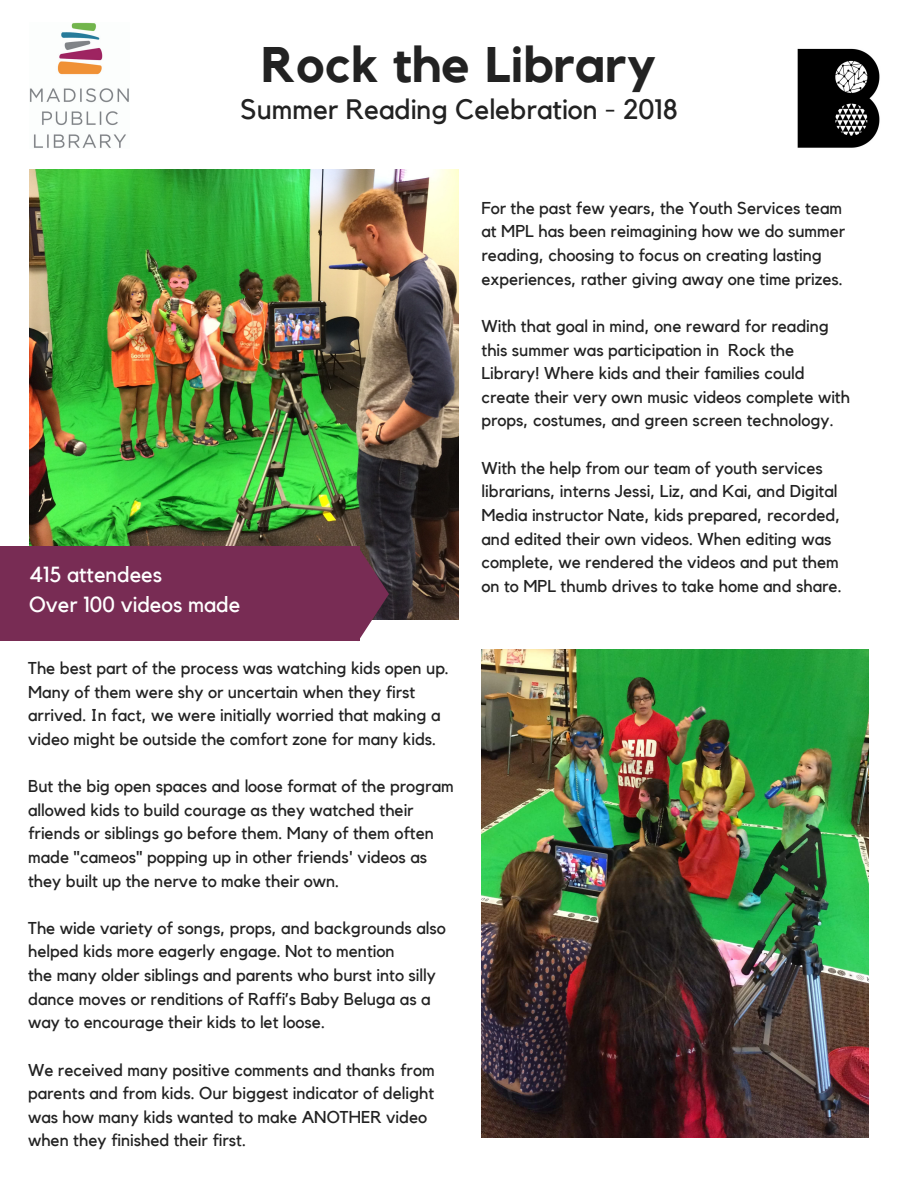
<style>
.page{position:relative;width:918px;height:1188px;background:#fff}
.page>*{position:absolute;margin:0;border:0;box-sizing:border-box;transform-origin:0 0}
.t1{font:700 49.8px "Kollektif";letter-spacing:.01em;color:#222}
.t2{font:28.05px "Kollektif";color:#222}
.t3{font:21.75px/30.3px "Kollektif";color:#fff}
.t4{font:17.1px/23.7px "Kollektif";color:#222}
</style>
<div class="page">
<img style="left:29px;top:170px;width:430px;height:450px">
<div style="left:0;top:547px;width:360px;height:94px;background:#782c54"></div>
<svg style="left:360px;top:547px;width:29px;height:92px"></svg>
<img style="left:482px;top:649px;width:386px;height:488px">
<img style="left:29px;top:22px;width:100px;height:126px">
<img style="left:797px;top:48px;width:83px;height:100px">
<h1 class="t1" style="left:261px;top:42px;width:396px">Rock the Library</h1>
<h2 class="t2" style="left:241px;top:97px;width:438px">Summer Reading Celebration - 2018</h2>
<p class="t3" style="left:29px;top:560px;width:213px">415 attendees<br>Over 100 videos made</p>
<p class="t4" style="left:28px;top:657px;width:422px">The best part of the process was watching kids open up.<br>Many of them were shy or uncertain when they first arrived. In fact, we were initially worried that making a video might be outside the comfort zone for many kids.</p>
<p class="t4" style="left:28px;top:775px;width:427px">But the big open spaces and loose format of the program allowed kids to build courage as they watched their friends or siblings go before them. Many of them often made "cameos" popping up in other friends' videos as they built up the nerve to make their own.</p>
<p class="t4" style="left:28px;top:917px;width:419px">The wide variety of songs, props, and backgrounds also helped kids more eagerly engage. Not to mention<br>the many older siblings and parents who burst into silly dance moves or renditions of Raffi’s Baby Beluga as a way to encourage their kids to let loose.</p>
<p class="t4" style="left:28px;top:1058px;width:408px">We received many positive comments and thanks from parents and from kids. Our biggest indicator of delight was how many kids wanted to make ANOTHER video when they finished their first.</p>
<p class="t4" style="left:482px;top:197px;width:365px">For the past few years, the Youth Services team at MPL has been reimagining how we do summer reading, choosing to focus on creating lasting experiences, rather giving away one time prizes.</p>
<p class="t4" style="left:482px;top:315px;width:370px">With that goal in mind, one reward for reading this summer was participation in Rock the Library! Where kids and their families could create their very own music videos complete with props, costumes, and green screen technology.</p>
<p class="t4" style="left:482px;top:456px;width:362px">With the help from our team of youth services librarians, interns Jessi, Liz, and Kai, and Digital Media instructor Nate, kids prepared, recorded, and edited their own videos. When editing was complete, we rendered the videos and put them on to MPL thumb drives to take home and share.</p>
</div>
